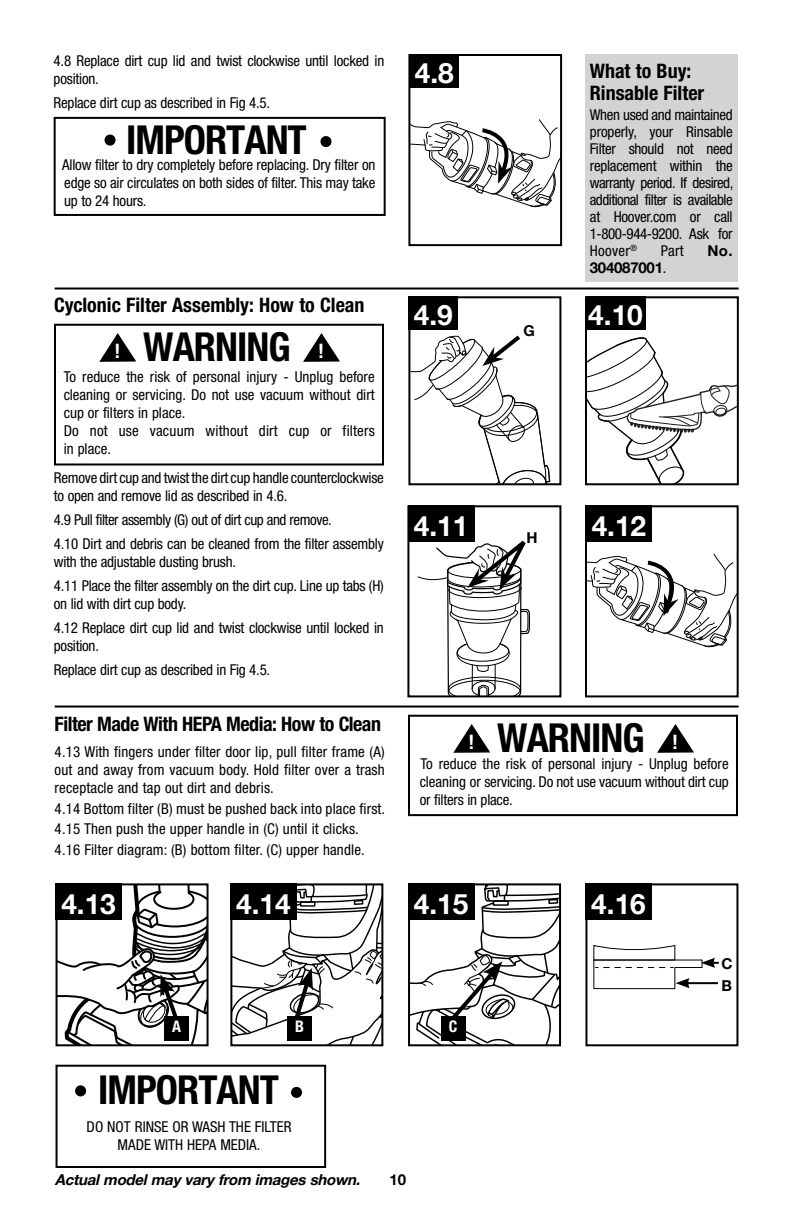
<style>
.page{position:relative;width:792px;height:1224px;background:#fff}
.page>*{position:absolute;margin:0;border:0;box-sizing:border-box;transform-origin:0 0}
.t1{font:700 condensed 40px "Helvetica Neue";letter-spacing:-.025em;color:#000}
.t2{font:700 28px "Helvetica Neue";color:#fff}
.t3{font:700 condensed 20px/22px "Helvetica Neue";color:#000}
.t4{font:700 condensed 20px "Helvetica Neue";letter-spacing:-.025em;color:#000}
.t5{font:700 condensed 16px "Helvetica Neue";color:#fff}
.t6{font:condensed 15px/18px "Helvetica Neue";letter-spacing:-.015em;color:#000}
.t7{font:condensed 15px/20.8px "Helvetica Neue";letter-spacing:.01em;color:#000}
.t8{font:italic 700 15px "Helvetica Neue";color:#000}
.t9{font:700 15px/21.8px "Helvetica Neue";letter-spacing:-.015em;color:#000}
.s1{font-size:20px;color:#fff}
.s2{font-weight:400;font-stretch:condensed}
</style>
<div class="page">
<div style="left:56px;top:883px;width:153px;height:163px;border:2px solid #000"></div>
<div style="left:408px;top:883px;width:153px;height:163px;border:2px solid #000"></div>
<div style="left:585px;top:883px;width:153px;height:163px;border:2px solid #000"></div>
<div style="left:56px;top:1065px;width:270px;height:103px;border:2px solid #000"></div>
<div style="left:75px;top:1085px;width:11px;height:11px;background:#000;border-radius:50%"></div>
<div style="left:291px;top:1087px;width:11px;height:11px;background:#000;border-radius:50%"></div>
<hr style="left:55px;top:706px;width:684px;height:2px;background:#000">
<hr style="left:55px;top:288px;width:684px;height:2px;background:#000">
<div style="left:54px;top:324px;width:330px;height:141px;border:2px solid #000"></div>
<div style="left:408px;top:296px;width:153px;height:189px;border:2px solid #000"></div>
<div style="left:408px;top:296px;width:50px;height:34px;background:#000"></div>
<svg style="left:588px;top:337px;width:148px;height:145px"></svg>
<div style="left:585px;top:296px;width:154px;height:189px;border:2px solid #000"></div>
<div style="left:586px;top:296px;width:59px;height:34px;background:#000"></div>
<svg style="left:409px;top:332px;width:142px;height:152px"></svg>
<div style="left:407px;top:505px;width:154px;height:192px;border:2px solid #000"></div>
<div style="left:408px;top:506px;width:66px;height:36px;background:#000"></div>
<svg style="left:417px;top:527px;width:119px;height:169px"></svg>
<div style="left:585px;top:505px;width:154px;height:192px;border:2px solid #000"></div>
<svg style="left:586px;top:552px;width:152px;height:96px"></svg>
<div style="left:586px;top:506px;width:66px;height:36px;background:#000"></div>
<div style="left:230px;top:883px;width:67px;height:37px;background:#000"></div>
<div style="left:56px;top:883px;width:66px;height:37px;background:#000"></div>
<div style="left:408px;top:883px;width:66px;height:37px;background:#000"></div>
<div style="left:585px;top:883px;width:67px;height:37px;background:#000"></div>
<svg style="left:99px;top:333px;width:38px;height:29px"></svg>
<svg style="left:303px;top:333px;width:37px;height:29px"></svg>
<div style="left:408px;top:715px;width:330px;height:101px;border:2px solid #000"></div>
<svg style="left:453px;top:724px;width:38px;height:29px"></svg>
<svg style="left:657px;top:724px;width:37px;height:29px"></svg>
<div style="left:54px;top:117px;width:332px;height:99px;border:2px solid #000"></div>
<div style="left:105px;top:135px;width:11px;height:11px;background:#000;border-radius:50%"></div>
<div style="left:320px;top:136px;width:12px;height:11px;background:#000;border-radius:50%"></div>
<div style="left:586px;top:55px;width:152px;height:227px;background:#d1d3d4"></div>
<svg style="left:411px;top:119px;width:148px;height:88px"></svg>
<div style="left:408px;top:54px;width:154px;height:192px;border:2px solid #000"></div>
<div style="left:409px;top:54px;width:50px;height:34px;background:#000"></div>
<svg style="left:593px;top:945px;width:126px;height:45px"></svg>
<svg style="left:409px;top:884px;width:151px;height:161px"></svg>
<div style="left:441px;top:1016px;width:24px;height:24px;background:#000"></div>
<svg style="left:57px;top:884px;width:151px;height:161px"></svg>
<svg style="left:231px;top:884px;width:152px;height:161px"></svg>
<p class="t6" style="left:54px;top:51px;width:332px">4.8 Replace dirt cup lid and twist clockwise until locked in position.</p>
<p class="t6" style="left:54px;top:93px;width:218px">Replace dirt cup as described in Fig 4.5.</p>
<h1 class="t1" style="left:126px;top:115px;width:182px">IMPORTANT</h1>
<p class="t6" style="left:62px;top:156px;width:315px;text-align:justify">Allow filter to dry completely before replacing. Dry filter on edge so air circulates on both sides of filter. This may take up to 24 hours.</p>
<h3 class="t3" style="left:54px;top:294px;width:312px">Cyclonic Filter Assembly: How to Clean</h3>
<h1 class="t1" style="left:114px;top:323px;width:211px"><span class="s1">!</span> WARNING <span class="s1">!</span></h1>
<p class="t6" style="left:64px;top:367px;width:313px">To reduce the risk of personal injury - Unplug before cleaning or servicing. Do not use vacuum without dirt cup or filters in place.<br>Do not use vacuum without dirt cup or filters in place.</p>
<p class="t6" style="left:54px;top:468px;width:332px">Remove dirt cup and twist the dirt cup handle counterclockwise to open and remove lid as described in 4.6.</p>
<p class="t6" style="left:54px;top:507px;width:331px;line-height:24px">4.9 Pull filter assembly (G) out of dirt cup and remove.<br>4.10 Dirt and debris can be cleaned from the filter assembly</p>
<p class="t6" style="left:54px;top:549px;width:331px;line-height:24px">with the adjustable dusting brush.<br>4.11 Place the filter assembly on the dirt cup. Line up tabs (H)</p>
<p class="t6" style="left:54px;top:591px;width:331px;line-height:24px">on lid with dirt cup body.<br>4.12 Replace dirt cup lid and twist clockwise until locked in</p>
<p class="t6" style="left:54px;top:633px;width:218px;line-height:24px">position.<br>Replace dirt cup as described in Fig 4.5.</p>
<h3 class="t4" style="left:55px;top:712px;width:328px">Filter Made With HEPA Media: How to Clean</h3>
<p class="t6" style="left:55px;top:742px;width:332px;text-align:justify">4.13 With fingers under filter door lip, pull filter frame (A) out and away from vacuum body. Hold filter over a trash receptacle and tap out dirt and debris.</p>
<p class="t7" style="left:55px;top:798px;width:332px">4.14 Bottom filter (B) must be pushed back into place first.<br>4.15 Then push the upper handle in (C) until it clicks.<br>4.16 Filter diagram: (B) bottom filter. (C) upper handle.</p>
<h2 class="t2" style="left:415px;top:51px;width:40px">4.8</h2>
<h3 class="t3" style="left:590px;top:60px;width:116px">What to Buy:<br>Rinsable Filter</h3>
<p class="t6" style="left:590px;top:106px;width:145px;line-height:17px;text-align:justify">When used and maintained properly, your Rinsable Filter should not need replacement within the warranty period. If desired, additional filter is available at Hoover.com or call 1-800-944-9200. Ask for Hoover<sup>®</sup></p>
<p class="t6" style="left:661px;top:242px;width:24px">Part</p>
<p class="t9" style="left:707px;top:240px;width:27px">No.</p>
<p class="t9" style="left:590px;top:257px;width:78px">304087001<span class="s2">.</span></p>
<h2 class="t2" style="left:414px;top:293px;width:40px">4.9</h2>
<h2 class="t2" style="left:588px;top:293px;width:56px">4.10</h2>
<p class="t9" style="left:524px;top:320px;width:13px">G</p>
<h2 class="t2" style="left:414px;top:504px;width:56px">4.11</h2>
<p class="t9" style="left:526px;top:527px;width:13px">H</p>
<h2 class="t2" style="left:592px;top:504px;width:56px">4.12</h2>
<h1 class="t1" style="left:468px;top:714px;width:211px"><span class="s1">!</span> WARNING <span class="s1">!</span></h1>
<p class="t6" style="left:420px;top:754px;width:311px;text-align:justify">To reduce the risk of personal injury - Unplug before cleaning or servicing. Do not use vacuum without dirt cup or filters in place.</p>
<h2 class="t2" style="left:61px;top:882px;width:56px">4.13</h2>
<h2 class="t2" style="left:236px;top:882px;width:56px">4.14</h2>
<h2 class="t2" style="left:414px;top:882px;width:56px">4.15</h2>
<h2 class="t2" style="left:591px;top:882px;width:56px">4.16</h2>
<p class="t5" style="left:172px;top:1017px;width:10px">A</p>
<p class="t5" style="left:295px;top:1017px;width:10px">B</p>
<p class="t5" style="left:449px;top:1017px;width:10px">C</p>
<h1 class="t1" style="left:98px;top:1065px;width:182px">IMPORTANT</h1>
<p class="t6" style="left:87px;top:1117px;width:206px;text-align:center">DO NOT RINSE OR WASH THE FILTER<br>MADE WITH HEPA MEDIA.</p>
<p class="t8" style="left:55px;top:1168px;width:312px">Actualmodelmayvaryfrom imagesshown.</p>
<p class="t9" style="left:390px;top:1169px;width:18px">10</p>
<p class="t9" style="left:722px;top:953px;width:13px">C<br>B</p>
</div>
